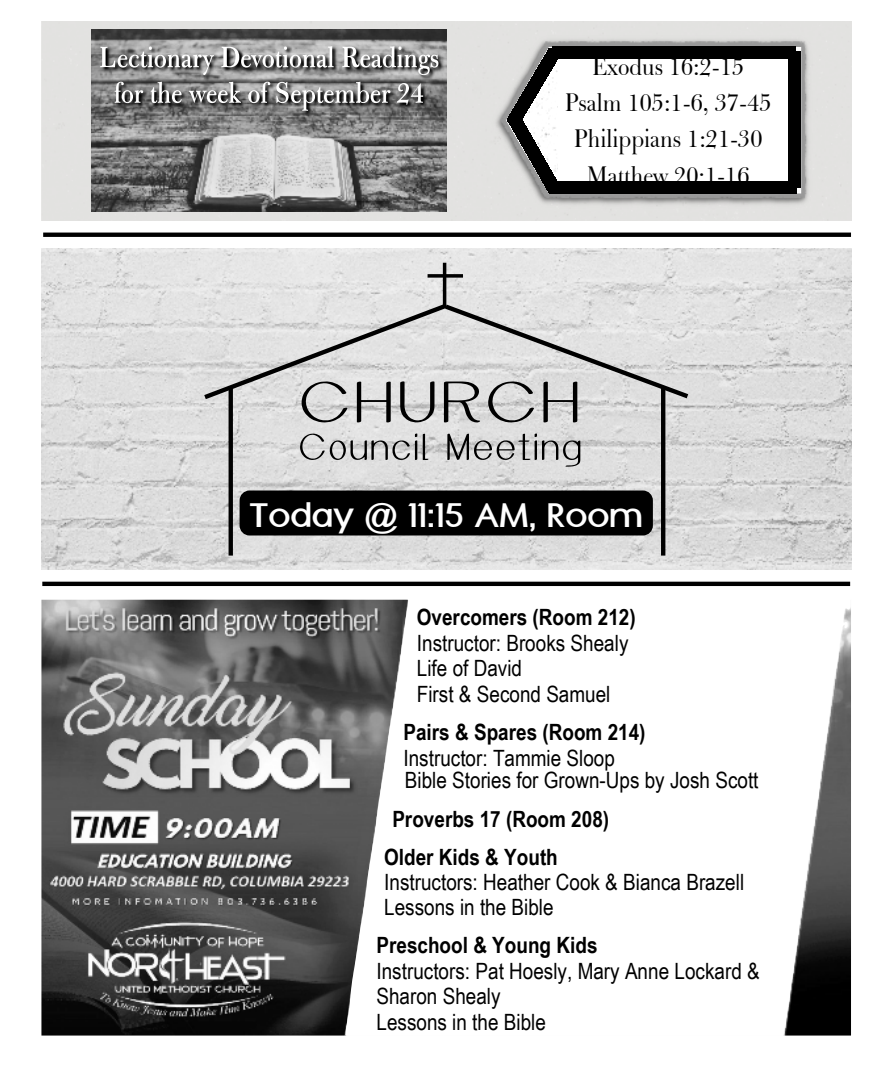
<style>
.page{position:relative;width:882px;height:1071px;background:#fff}
.page>*{position:absolute;margin:0;border:0;box-sizing:border-box;transform-origin:0 0}
.t1{font:700 35px "Arias";color:#fff}
.t2{font:24.5px/36.4px "Bulmer BT";color:#000;text-align:center}
.t3{font:22.4px/25.6px "Arial Narrow";color:#000}
.t4{font:700 22.4px/38px "Arial Narrow";color:#000}
</style>
<div class="page">
<hr style="left:42px;top:582px;width:808px;height:4px;background:#000">
<svg style="left:43px;top:233px;width:808px;height:4px;background:#040404"></svg>
<img style="left:41px;top:600px;width:810px;height:436px">
<div style="left:41px;top:21px;width:810px;height:200px;background:#e2e2e0"></div>
<div style="left:483px;top:28px;width:339px;height:188px;background:#e2e2e0"></div>
<img style="left:491px;top:33px;width:325px;height:175px">
<svg style="left:506px;top:47px;width:295px;height:146px"></svg>
<img style="left:507px;top:48px;width:53px;height:79px">
<img style="left:508px;top:115px;width:52px;height:79px">
<div style="left:553px;top:47px;width:242px;height:12px;background:#000"></div>
<svg style="left:555px;top:49px;width:2px;height:7px"></svg>
<div style="left:554px;top:182px;width:242px;height:12px;background:#000"></div>
<svg style="left:556px;top:184px;width:2px;height:7px"></svg>
<div style="left:789px;top:52px;width:12px;height:136px;background:#000"></div>
<svg style="left:791px;top:54px;width:7px;height:2px"></svg>
<img style="left:92px;top:30px;width:354px;height:182px">
<img style="left:315px;top:197px;width:81px;height:15px">
<img style="left:118px;top:197px;width:80px;height:15px">
<img style="left:98px;top:38px;width:360px;height:80px">
<svg style="left:100px;top:47px;width:114px;height:28px;background:#959595"></svg>
<svg style="left:221px;top:46px;width:113px;height:22px"></svg>
<svg style="left:342px;top:46px;width:96px;height:29px;background:#999"></svg>
<svg style="left:115px;top:82px;width:28px;height:21px"></svg>
<svg style="left:151px;top:82px;width:31px;height:21px"></svg>
<svg style="left:189px;top:82px;width:52px;height:21px"></svg>
<svg style="left:248px;top:82px;width:22px;height:21px"></svg>
<svg style="left:276px;top:82px;width:114px;height:29px;background:#888"></svg>
<svg style="left:397px;top:83px;width:26px;height:22px"></svg>
<img style="left:41px;top:249px;width:810px;height:320px">
<hr style="left:661px;top:387px;width:4px;height:169px;background:#000">
<svg style="left:229px;top:423px;width:4px;height:133px"></svg>
<hr style="left:443px;top:263px;width:3px;height:44px;background:#000">
<svg style="left:428px;top:274px;width:35px;height:4px"></svg>
<svg style="left:199px;top:300px;width:494px;height:123px;background:#ccc"></svg>
<svg style="left:300px;top:433px;width:117px;height:27px;background:#b5b5b5"></svg>
<svg style="left:423px;top:434px;width:6px;height:26px"></svg>
<svg style="left:447px;top:434px;width:133px;height:33px;background:#b1b1b1"></svg>
<div style="left:240px;top:491px;width:413px;height:44px;background:#000;border:2px solid #000;border-radius:9px"></div>
<p class="t2" style="left:565px;top:50px;width:208px">Exodus 16:2-15<br>Psalm 105:1-6, 37-45<br>Philippians 1:21-30<br>Matthew 20:1-16</p>
<h1 class="t1" style="left:250px;top:502px;width:395px">Today @ 11:15 AM, Room</h1>
<p class="t4" style="left:417px;top:600px;width:220px">Overcomers (Room 212)</p>
<p class="t3" style="left:417px;top:632px;width:213px">Instructor: Brooks Shealy<br>Life of David<br>First &amp; Second Samuel</p>
<p class="t4" style="left:403px;top:715px;width:244px">Pairs &amp; Spares (Room 214)</p>
<p class="t3" style="left:403px;top:749px;width:357px;line-height:22.2px">Instructor: Tammie Sloop<br>Bible Stories for Grown-Ups by Josh Scott</p>
<p class="t4" style="left:384px;top:802px;width:226px;text-indent:8px">Proverbs 17 (Room 208)<br>Older Kids &amp; Youth</p>
<p class="t3" style="left:384px;top:872px;width:362px">Instructors: Heather Cook &amp; Bianca Brazell<br>Lessons in the Bible</p>
<p class="t4" style="left:377px;top:929px;width:223px">Preschool &amp; Young Kids</p>
<p class="t3" style="left:377px;top:960px;width:385px">Instructors: Pat Hoesly, Mary Anne Lockard &amp;<br>Sharon Shealy<br>Lessons in the Bible</p>
</div>
